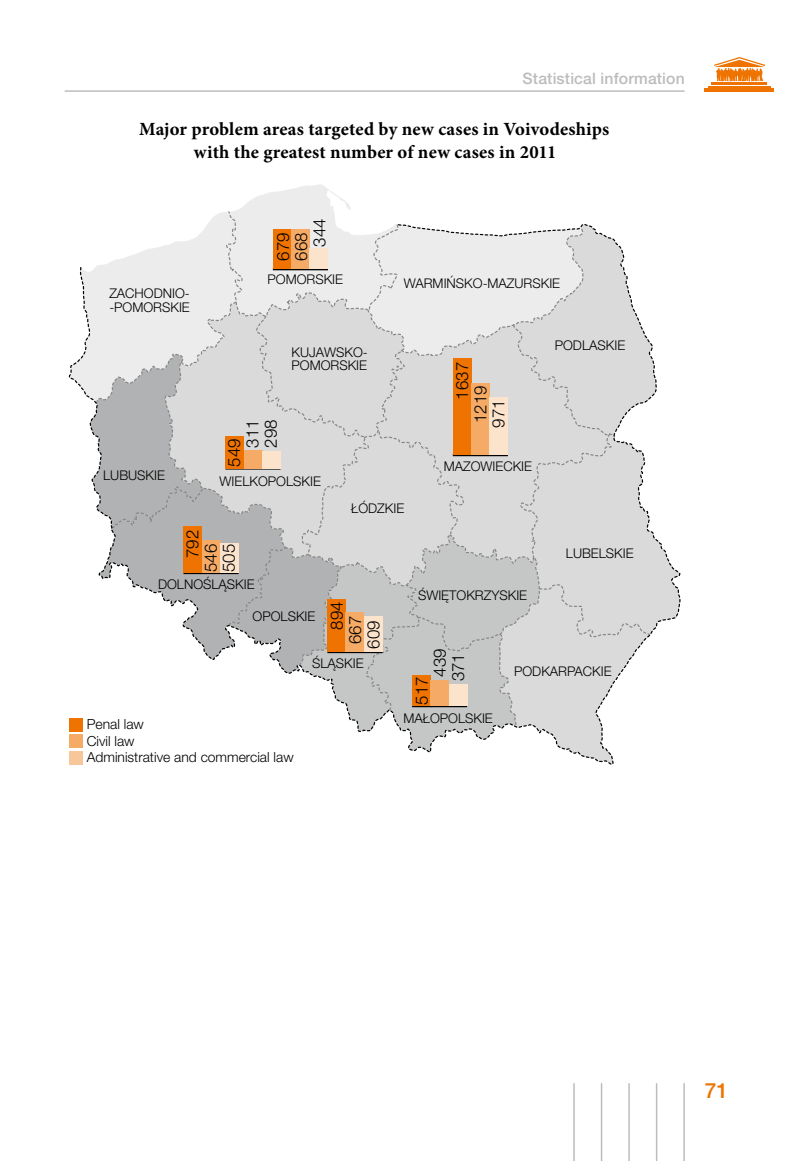
<style>
.page{position:relative;width:794px;height:1161px;background:#fff}
.page>*{position:absolute;margin:0;border:0;box-sizing:border-box;transform-origin:0 0}
.t1{font:500 21px "Helvetica Neue LT Pro";color:#ee7300}
.t2{font:700 18.72px/23.1px "Minion Pro";letter-spacing:.01em;color:#000;text-align:center}
.t3{font:300 16.97px/18.2px "Helvetica Neue LT Pro";color:#000}
.t4{font:500 15.75px "Helvetica Neue LT Pro";letter-spacing:.01em;color:#bbbcbd}
.t5{font:300 13.83px/16.6px "Helvetica Neue LT Pro";color:#000}
.t6{font:300 13.3px/13.5px "Helvetica Neue LT Pro";color:#000}
</style>
<div class="page">
<hr style="left:65px;top:90px;width:619px;height:2px;background:#bbbcbd">
<hr style="left:711px;top:83px;width:56px;height:2px;background:#ee7300">
<hr style="left:708px;top:86px;width:63px;height:1px;background:#ee7300">
<hr style="left:704px;top:88px;width:70px;height:4px;background:#ee7300">
<svg style="left:714px;top:57px;width:51px;height:24px"></svg>
<hr style="left:573px;top:1083px;width:2px;height:78px;background:#bbbcbd">
<hr style="left:601px;top:1083px;width:1px;height:78px;background:#bbbcbd">
<hr style="left:628px;top:1083px;width:2px;height:78px;background:#bbbcbd">
<hr style="left:656px;top:1083px;width:1px;height:78px;background:#bbbcbd">
<hr style="left:683px;top:1083px;width:2px;height:78px;background:#bbbcbd">
<svg style="left:209px;top:184px;width:142px;height:39px"></svg>
<svg style="left:68px;top:223px;width:613px;height:542px"></svg>
<div style="left:69px;top:718px;width:14px;height:13px;background:#ee7300"></div>
<div style="left:69px;top:734px;width:14px;height:14px;background:#f5ab66"></div>
<div style="left:69px;top:751px;width:14px;height:13px;background:#f8c799"></div>
<hr style="left:453px;top:454px;width:55px;height:2px;background:#000">
<div style="left:453px;top:359px;width:18px;height:96px;background:#ee7300"></div>
<div style="left:471px;top:383px;width:18px;height:72px;background:#f5ab66"></div>
<div style="left:489px;top:398px;width:19px;height:57px;background:#fce3cc"></div>
<hr style="left:273px;top:268px;width:55px;height:2px;background:#000">
<div style="left:273px;top:229px;width:18px;height:40px;background:#ee7300"></div>
<div style="left:291px;top:230px;width:18px;height:39px;background:#f5ab66"></div>
<div style="left:309px;top:249px;width:19px;height:20px;background:#fce3cc"></div>
<hr style="left:225px;top:467px;width:55px;height:3px;background:#000">
<div style="left:225px;top:436px;width:19px;height:32px;background:#ee7300"></div>
<div style="left:244px;top:450px;width:18px;height:18px;background:#f5ab66"></div>
<div style="left:262px;top:451px;width:18px;height:17px;background:#fce3cc"></div>
<hr style="left:183px;top:572px;width:56px;height:2px;background:#000">
<div style="left:183px;top:526px;width:19px;height:47px;background:#ee7300"></div>
<div style="left:202px;top:541px;width:18px;height:32px;background:#f5ab66"></div>
<div style="left:220px;top:543px;width:19px;height:30px;background:#fce3cc"></div>
<hr style="left:327px;top:651px;width:55px;height:2px;background:#000">
<div style="left:327px;top:599px;width:19px;height:53px;background:#ee7300"></div>
<div style="left:346px;top:613px;width:18px;height:39px;background:#f5ab66"></div>
<div style="left:364px;top:616px;width:18px;height:36px;background:#fce3cc"></div>
<hr style="left:412px;top:705px;width:55px;height:2px;background:#000">
<div style="left:412px;top:675px;width:18px;height:31px;background:#ee7300"></div>
<div style="left:430px;top:680px;width:19px;height:26px;background:#f5ab66"></div>
<div style="left:449px;top:684px;width:18px;height:22px;background:#fce3cc"></div>
<p class="t4" style="left:522px;top:69px;width:164px">Statistical information</p>
<h2 class="t2" style="left:139px;top:117px;width:472px">Major problem areas targeted by new cases in Voivodeships with the greatest number of new cases in 2011</h2>
<p class="t6" style="left:109px;top:286px;width:82px">ZACHODNIO--POMORSKIE</p>
<p class="t6" style="left:103px;top:468px;width:63px">LUBUSKIE</p>
<p class="t3" style="left:310px;top:247px;width:30px;rotate:-90deg">344</p>
<p class="t3" style="left:273px;top:261px;width:30px;rotate:-90deg">679</p>
<p class="t3" style="left:292px;top:261px;width:30px;rotate:-90deg">668</p>
<p class="t6" style="left:267px;top:272px;width:77px">POMORSKIE</p>
<p class="t6" style="left:291px;top:345px;width:78px">KUJAWSKO-<br>POMORSKIE</p>
<p class="t3" style="left:225px;top:448px;width:30px;text-indent:-19px;rotate:-90deg">549<br>311<br>298</p>
<p class="t6" style="left:220px;top:474px;width:103px">WIELKOPOLSKIE</p>
<p class="t6" style="left:404px;top:276px;width:158px">WARMIŃSKO-MAZURSKIE</p>
<p class="t3" style="left:452px;top:428px;width:67px;text-indent:28px;rotate:-90deg">1637<br>1219<br>971</p>
<p class="t6" style="left:444px;top:459px;width:90px">MAZOWIECKIE</p>
<p class="t6" style="left:555px;top:338px;width:72px">PODLASKIE</p>
<p class="t6" style="left:351px;top:501px;width:54px">ŁÓDZKIE</p>
<p class="t3" style="left:183px;top:572px;width:44px;text-indent:14px;rotate:-90deg">792<br>546<br>505</p>
<p class="t6" style="left:158px;top:577px;width:98px">DOLNOŚLĄSKIE</p>
<p class="t6" style="left:252px;top:609px;width:64px">OPOLSKIE</p>
<p class="t3" style="left:327px;top:648px;width:48px;text-indent:19px;rotate:-90deg">894<br>667<br>609</p>
<p class="t6" style="left:312px;top:656px;width:53px">ŚLĄSKIE</p>
<p class="t5" style="left:87px;top:716px;width:208px">Penal law<br>Civil law<br>Administrative and commercial law</p>
<p class="t6" style="left:418px;top:588px;width:111px">ŚWIĘTOKRZYSKIE</p>
<p class="t6" style="left:566px;top:546px;width:69px">LUBELSKIE</p>
<p class="t3" style="left:430px;top:681px;width:34px;rotate:-90deg">439<br>371</p>
<p class="t3" style="left:412px;top:705px;width:30px;rotate:-90deg">517</p>
<p class="t6" style="left:403px;top:711px;width:91px">MAŁOPOLSKIE</p>
<p class="t6" style="left:514px;top:664px;width:99px">PODKARPACKIE</p>
<h1 class="t1" style="left:704px;top:1078px;width:25px">71</h1>
</div>
